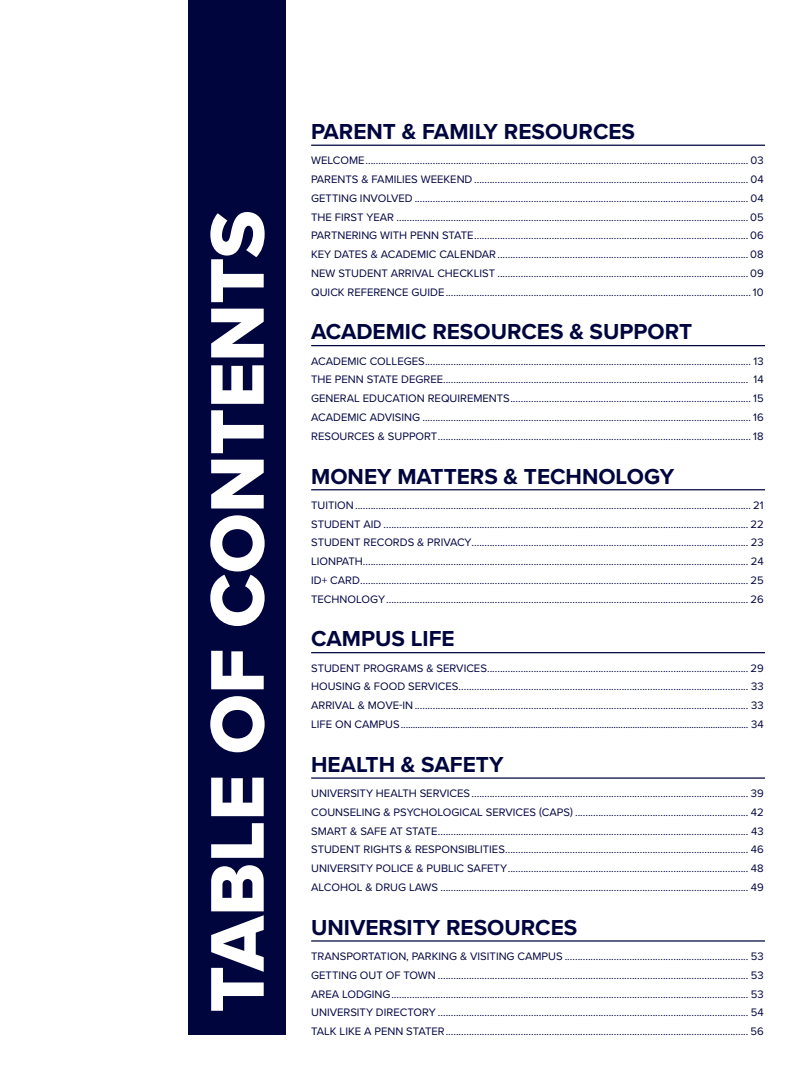
<style>
.page{position:relative;width:810px;height:1080px;background:#fff}
.page>*{position:absolute;margin:0;border:0;box-sizing:border-box;transform-origin:0 0}
.H1_TOC{font:78.75px "Proxima Nova Extrabld";color:#fff}
.H2_TOC{font:700 22.5px "Proxima Nova";color:#00053e}
.P_TOC{font:11.25px "Proxima Nova";color:#00053e}
</style>
<div class="page">
<div style="left:189px;top:0;width:97px;height:1035px;background:#00053e"></div>
<hr style="left:311px;top:145px;width:454px;height:1px;background:#00053e">
<hr style="left:311px;top:345px;width:454px;height:1px;background:#00053e">
<hr style="left:311px;top:489px;width:454px;height:1px;background:#00053e">
<hr style="left:311px;top:652px;width:454px;height:1px;background:#00053e">
<hr style="left:311px;top:777px;width:454px;height:2px;background:#00053e">
<hr style="left:311px;top:940px;width:454px;height:2px;background:#00053e">
<h1 class="H1_TOC" style="left:179px;top:1012px;width:804px;rotate:-90deg">TABLE OF CONTENTS</h1>
<h2 class="H2_TOC" style="left:311px;top:115px;width:325px">PARENT &amp; FAMILY RESOURCES</h2>
<p class="P_TOC" style="left:311px;top:152px;width:454px">WELCOME.................................................................................................................................................... 03</p>
<p class="P_TOC" style="left:311px;top:171px;width:454px">PARENTS &amp; FAMILIES WEEKEND .......................................................................................................... 04</p>
<p class="P_TOC" style="left:311px;top:190px;width:454px">GETTING INVOLVED ................................................................................................................................. 04</p>
<p class="P_TOC" style="left:311px;top:208px;width:454px">THE FIRST YEAR ........................................................................................................................................05</p>
<p class="P_TOC" style="left:311px;top:227px;width:454px">PARTNERING WITH PENN STATE..........................................................................................................06</p>
<p class="P_TOC" style="left:311px;top:246px;width:454px">KEY DATES &amp; ACADEMIC CALENDAR................................................................................................. 08</p>
<p class="P_TOC" style="left:311px;top:265px;width:454px">NEW STUDENT ARRIVAL CHECKLIST .................................................................................................09</p>
<p class="P_TOC" style="left:311px;top:283px;width:454px">QUICK REFERENCE GUIDE...................................................................................................................... 10</p>
<h2 class="H2_TOC" style="left:311px;top:315px;width:382px">ACADEMIC RESOURCES &amp; SUPPORT</h2>
<p class="P_TOC" style="left:311px;top:353px;width:454px">ACADEMIC COLLEGES.............................................................................................................................. 13</p>
<p class="P_TOC" style="left:311px;top:371px;width:454px">THE PENN STATE DEGREE...................................................................................................................... 14</p>
<p class="P_TOC" style="left:311px;top:390px;width:454px">GENERAL EDUCATION REQUIREMENTS............................................................................................. 15</p>
<p class="P_TOC" style="left:311px;top:409px;width:454px">ACADEMIC ADVISING ............................................................................................................................... 16</p>
<p class="P_TOC" style="left:311px;top:428px;width:454px">RESOURCES &amp; SUPPORT......................................................................................................................... 18</p>
<h2 class="H2_TOC" style="left:311px;top:459px;width:365px">MONEY MATTERS &amp; TECHNOLOGY</h2>
<p class="P_TOC" style="left:311px;top:497px;width:454px">TUITION......................................................................................................................................................... 21</p>
<p class="P_TOC" style="left:311px;top:515px;width:454px">STUDENT AID ............................................................................................................................................. 22</p>
<p class="P_TOC" style="left:311px;top:534px;width:454px">STUDENT RECORDS &amp; PRIVACY........................................................................................................... 23</p>
<p class="P_TOC" style="left:311px;top:553px;width:454px">LIONPATH..................................................................................................................................................... 24</p>
<p class="P_TOC" style="left:311px;top:572px;width:454px">ID+ CARD...................................................................................................................................................... 25</p>
<p class="P_TOC" style="left:311px;top:590px;width:454px">TECHNOLOGY............................................................................................................................................ 26</p>
<h2 class="H2_TOC" style="left:311px;top:622px;width:145px">CAMPUS LIFE</h2>
<p class="P_TOC" style="left:311px;top:660px;width:454px">STUDENT PROGRAMS &amp; SERVICES..................................................................................................... 29</p>
<p class="P_TOC" style="left:311px;top:678px;width:454px">HOUSING &amp; FOOD SERVICES................................................................................................................ 33</p>
<p class="P_TOC" style="left:311px;top:697px;width:454px">ARRIVAL &amp; MOVE-IN................................................................................................................................. 33</p>
<p class="P_TOC" style="left:311px;top:716px;width:454px">LIFE ON CAMPUS................................................................................................................................................... 34</p>
<h2 class="H2_TOC" style="left:311px;top:748px;width:194px">HEALTH &amp; SAFETY</h2>
<p class="P_TOC" style="left:311px;top:785px;width:454px">UNIVERSITY HEALTH SERVICES........................................................................................................... 39</p>
<p class="P_TOC" style="left:311px;top:804px;width:454px">COUNSELING &amp; PSYCHOLOGICAL SERVICES (CAPS) ................................................................... 42</p>
<p class="P_TOC" style="left:311px;top:822px;width:454px">SMART &amp; SAFE AT STATE........................................................................................................................ 43</p>
<p class="P_TOC" style="left:311px;top:841px;width:454px">STUDENT RIGHTS &amp; RESPONSIBLITIES.............................................................................................. 46</p>
<p class="P_TOC" style="left:311px;top:860px;width:454px">UNIVERSITY POLICE &amp; PUBLIC SAFETY............................................................................................. 48</p>
<p class="P_TOC" style="left:311px;top:879px;width:454px">ALCOHOL &amp; DRUG LAWS ....................................................................................................................... 49</p>
<h2 class="H2_TOC" style="left:311px;top:910px;width:268px">UNIVERSITY RESOURCES</h2>
<p class="P_TOC" style="left:311px;top:948px;width:454px">TRANSPORTATION, PARKING &amp; VISITING CAMPUS ....................................................................... 53</p>
<p class="P_TOC" style="left:311px;top:967px;width:454px">GETTING OUT OF TOWN ........................................................................................................................ 53</p>
<p class="P_TOC" style="left:311px;top:985px;width:454px">AREA LODGING.......................................................................................................................................... 53</p>
<p class="P_TOC" style="left:311px;top:1004px;width:454px">UNIVERSITY DIRECTORY ........................................................................................................................ 54</p>
<p class="P_TOC" style="left:311px;top:1023px;width:454px">TALK LIKE A PENN STATER..................................................................................................................... 56</p>
</div>
